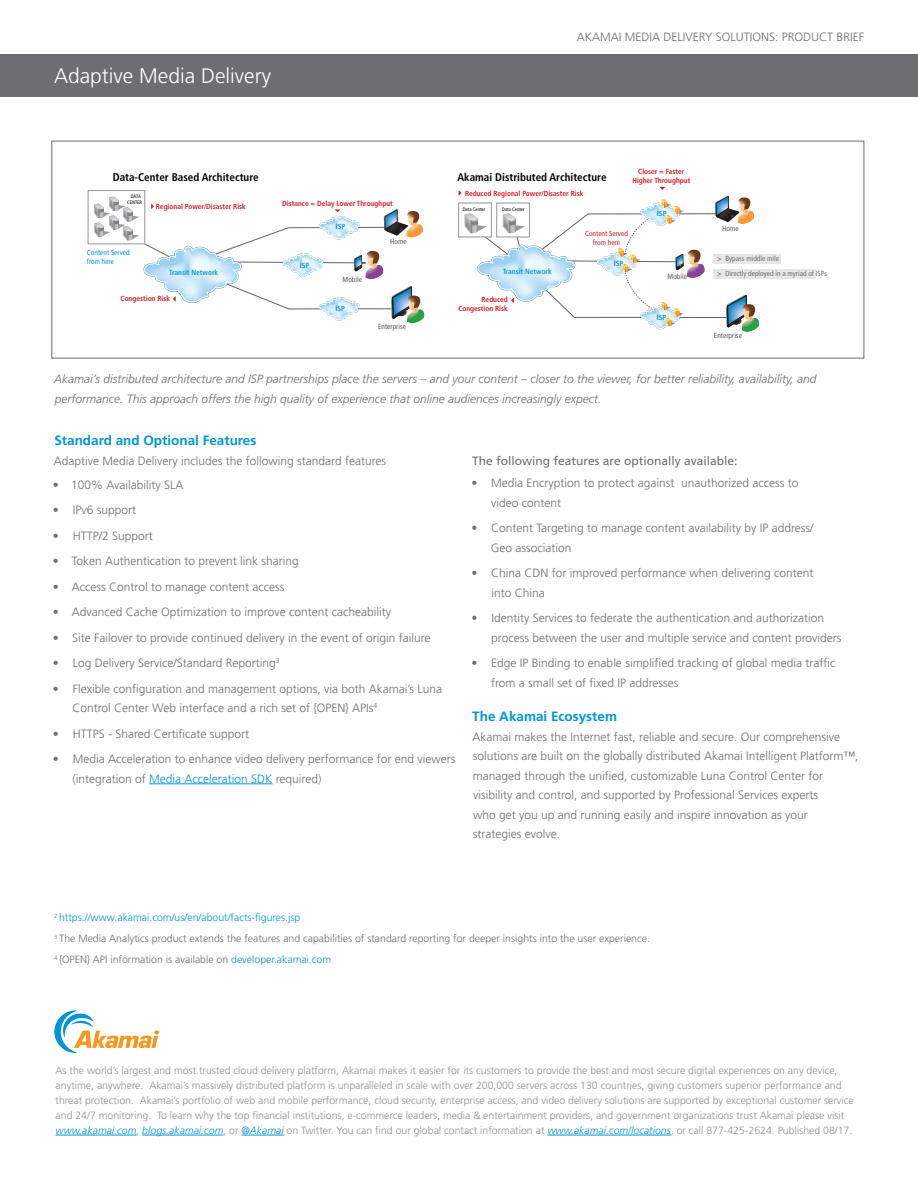
<style>
.page{position:relative;width:918px;height:1188px;background:#fff}
.page>*{position:absolute;margin:0;border:0;box-sizing:border-box;transform-origin:0 0}
.t1{font:300 21px "Frutiger";color:#fff}
.t2{font:700 13.5px "Frutiger";color:#0096d6}
.t3{font:300 12px/19.5px "Frutiger";color:#6d6e71}
.t4{font:italic 300 12px/19.5px "Frutiger";color:#6d6e71}
.t5{font:12px "Frutiger";color:#6d6e71}
.t6{font:700 condensed 11.1px "Frutiger";color:#000}
.t7{font:300 10.5px/15px "Frutiger";color:#8e9090}
.t8{font:300 10.5px/21px "Frutiger";color:#6d6e71}
.t9{font:700 condensed 7.35px/8.6px "Frutiger";color:#d22127;text-align:right}
.t10{font:condensed 7.35px/14.7px "Frutiger";color:#6d6e71}
.t11{font:700 condensed 7.35px "Frutiger";color:#0d96d4}
.t12{font:condensed 7.35px "Frutiger";color:#58595b}
.t13{font:condensed 7.35px/8.9px "Frutiger";color:#0d96d4}
.t14{font:condensed 7.35px/8.9px "Frutiger";color:#d22127;text-align:center}
.t15{font:condensed 4.95px/5.8px "Frutiger";color:#000;text-align:center}
.s1{font-weight:700}
.s2{color:#0096d6}
.s3{font-style:italic;color:#0096d6}
</style>
<div class="page">
<div style="left:88px;top:190px;width:57px;height:54px;border:1px solid #939598"></div>
<div style="left:458px;top:203px;width:34px;height:34px;border:1px solid #939598"></div>
<div style="left:713px;top:254px;width:67px;height:9px;background:#e6e7e8"></div>
<div style="left:713px;top:269px;width:102px;height:10px;background:#e6e7e8"></div>
<svg style="left:94px;top:197px;width:331px;height:127px"></svg>
<svg style="left:459px;top:187px;width:300px;height:145px"></svg>
<div style="left:52px;top:141px;width:812px;height:217px;border:1px solid #6d6e71"></div>
<div style="left:0;top:54px;width:918px;height:43px;background:#6d6e71"></div>
<hr style="left:149px;top:784px;width:123px;height:1px;background:#0096d6">
<hr style="left:56px;top:1135px;width:80px;height:1px;background:#0096d6">
<hr style="left:142px;top:1135px;width:81px;height:1px;background:#0096d6">
<hr style="left:242px;top:1135px;width:42px;height:1px;background:#0096d6">
<hr style="left:547px;top:1135px;width:124px;height:1px;background:#0096d6">
<svg style="left:54px;top:1010px;width:105px;height:43px"></svg>
<h1 class="t1" style="left:54px;top:64px;width:218px">Adaptive Media Delivery</h1>
<p class="t3" style="left:577px;top:28px;width:289px">AKAMAI MEDIA DELIVERY SOLUTIONS: PRODUCT BRIEF</p>
<p class="t6" style="left:113px;top:171px;width:148px">Data-Center Based Architecture</p>
<p class="t6" style="left:457px;top:170px;width:151px">Akamai Distributed Architecture</p>
<p class="t15" style="left:127px;top:193px;width:16px">DATA<br>CENTER</p>
<p class="t9" style="left:156px;top:202px;width:92px">Regional Power/Disaster Risk</p>
<p class="t9" style="left:282px;top:199px;width:112px">Distance = Delay Lower Throughput</p>
<p class="t9" style="left:465px;top:189px;width:120px">Reduced Regional Power/Disaster Risk</p>
<p class="t15" style="left:463px;top:206px;width:24px">Data Center</p>
<p class="t15" style="left:502px;top:206px;width:24px">Data Center</p>
<p class="t9" style="left:638px;top:168px;width:48px">Closer = Faster</p>
<p class="t9" style="left:632px;top:176px;width:59px">Higher Throughput</p>
<p class="t11" style="left:657px;top:209px;width:11px">ISP</p>
<p class="t13" style="left:87px;top:248px;width:44px">Content Served from here</p>
<p class="t11" style="left:169px;top:268px;width:51px">Transit Network</p>
<p class="t9" style="left:121px;top:294px;width:51px">Congestion Risk</p>
<p class="t11" style="left:300px;top:261px;width:11px">ISP</p>
<p class="t11" style="left:336px;top:222px;width:11px">ISP</p>
<p class="t12" style="left:343px;top:275px;width:21px">Mobile</p>
<p class="t11" style="left:335px;top:304px;width:11px">ISP</p>
<p class="t12" style="left:390px;top:238px;width:18px">Home</p>
<p class="t12" style="left:378px;top:323px;width:30px">Enterprise</p>
<p class="t11" style="left:503px;top:267px;width:51px">Transit Network</p>
<p class="t9" style="left:458px;top:295px;width:51px">Reduced<br>Congestion Risk</p>
<p class="t14" style="left:585px;top:229px;width:44px">Content Served from here</p>
<p class="t11" style="left:614px;top:260px;width:11px">ISP</p>
<p class="t12" style="left:668px;top:272px;width:21px">Mobile</p>
<p class="t11" style="left:657px;top:313px;width:11px">ISP</p>
<p class="t12" style="left:722px;top:224px;width:18px">Home</p>
<p class="t10" style="left:717px;top:251px;width:112px"><span class="s1">&gt;</span> Bypass middle mile<br><span class="s1">&gt;</span> Directly deployed in a myriad of ISPs</p>
<p class="t12" style="left:714px;top:331px;width:30px">Enterprise</p>
<p class="t4" style="left:54px;top:369px;width:764px">Akamai’s distributed architecture and ISP partnerships place the servers – and your content – closer to the viewer, for better reliability, availability, and performance. This approach offers the high quality of experience that online audiences increasingly expect.</p>
<p class="t2" style="left:54px;top:433px;width:204px">Standard and Optional Features</p>
<p class="t3" style="left:54px;top:451px;width:334px">Adaptive Media Delivery includes the following standard features</p>
<p class="t3" style="left:53px;top:475px;width:132px">• 100% Availability SLA</p>
<p class="t3" style="left:53px;top:500px;width:85px">• IPv6 support</p>
<p class="t3" style="left:53px;top:526px;width:101px">• HTTP/2 Support</p>
<p class="t3" style="left:53px;top:551px;width:247px">• Token Authentication to prevent link sharing</p>
<p class="t3" style="left:53px;top:577px;width:233px">• Access Control to manage content access</p>
<p class="t3" style="left:53px;top:602px;width:340px">• Advanced Cache Optimization to improve content cacheability</p>
<p class="t3" style="left:53px;top:628px;width:379px">• Site Failover to provide continued delivery in the event of origin failure</p>
<p class="t3" style="left:53px;top:653px;width:228px">• Log Delivery Service/Standard Reporting<sup>3</sup></p>
<p class="t3" style="left:73px;top:679px;width:371px;text-indent:-20px">• Flexible configuration and management options, via both Akamai’s Luna<br>Control Center Web interface and a rich set of {OPEN} APIs<sup>4</sup></p>
<p class="t3" style="left:53px;top:724px;width:198px">• HTTPS - Shared Certificate support</p>
<p class="t3" style="left:72px;top:749px;width:384px;text-indent:-20px">• Media Acceleration to enhance video delivery performance for end viewers (integration of <span class="s2">Media Acceleration SDK</span> required)</p>
<p class="t5" style="left:472px;top:453px;width:267px">The following features are optionally available:</p>
<p class="t3" style="left:491px;top:473px;width:309px;text-indent:-20px">• Media Encryption to protect against unauthorized access to video content</p>
<p class="t3" style="left:491px;top:518px;width:324px;text-indent:-19px">• Content Targeting to manage content availability by IP address/<br>Geo association</p>
<p class="t3" style="left:491px;top:563px;width:324px;text-indent:-20px">• China CDN for improved performance when delivering content into China</p>
<p class="t3" style="left:491px;top:608px;width:352px;text-indent:-20px">• Identity Services to federate the authentication and authorization process between the user and multiple service and content providers</p>
<p class="t3" style="left:491px;top:653px;width:346px;text-indent:-20px">• Edge IP Binding to enable simplified tracking of global media traffic from a small set of fixed IP addresses</p>
<p class="t2" style="left:472px;top:709px;width:146px">The Akamai Ecosystem</p>
<p class="t3" style="left:472px;top:727px;width:388px">Akamai makes the Internet fast, reliable and secure. Our comprehensive solutions are built on the globally distributed Akamai Intelligent Platform™, managed through the unified, customizable Luna Control Center for visibility and control, and supported by Professional Services experts<br>who get you up and running easily and inspire innovation as your strategies evolve.</p>
<p class="t8" style="left:54px;top:907px;width:597px"><sup>2</sup> <span class="s2">https://www.akamai.com/us/en/about/facts-figures.jsp<br></span><sup>3</sup> The Media Analytics product extends the features and capabilities of standard reporting for deeper insights into the user experience.<br><sup>4</sup> {OPEN} API information is available on <span class="s2">developer.akamai.com</span></p>
<p class="t7" style="left:56px;top:1063px;width:800px">As the world’s largest and most trusted cloud delivery platform, Akamai makes it easier for its customers to provide the best and most secure digital experiences on any device, anytime, anywhere. Akamai’s massively distributed platform is unparalleled in scale with over 200,000 servers across 130 countries, giving customers superior performance and threat protection. Akamai’s portfolio of web and mobile performance, cloud security, enterprise access, and video delivery solutions are supported by exceptional customer service and 24/7 monitoring. To learn why the top financial institutions, e-commerce leaders, media &amp; entertainment providers, and government organizations trust Akamai please visit <span class="s3">www.akamai.com</span>, <span class="s3">blogs.akamai.com</span>, or <span class="s3">@Akamai</span> on Twitter. You can find our global contact information at <span class="s3">www.akamai.com/locations</span>, or call 877-425-2624. Published 08/17.</p>
</div>
